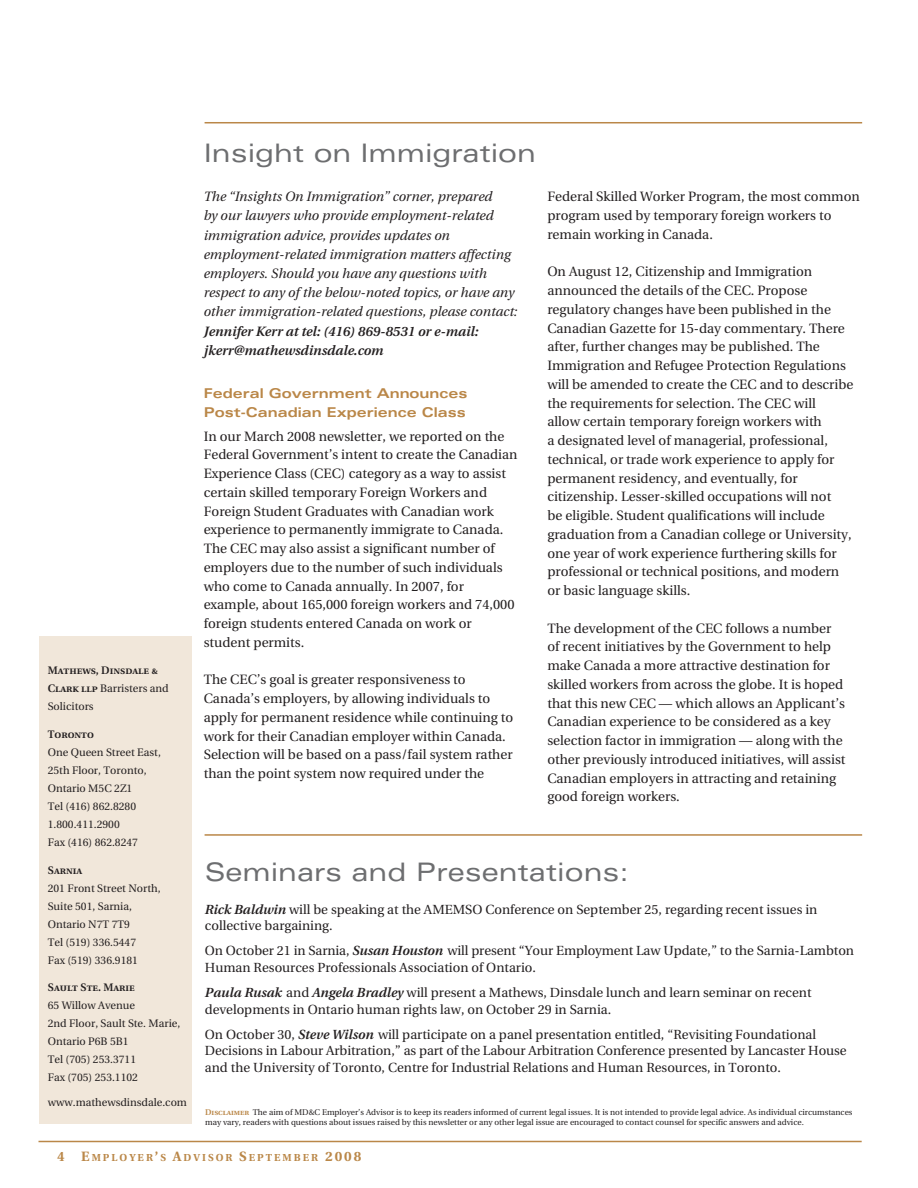
<style>
.page{position:relative;width:918px;height:1188px;background:#fff}
.page>*{position:absolute;margin:0;border:0;box-sizing:border-box;transform-origin:0 0}
.t1{font:expanded 25.5px "Univers";color:#6d6e70}
.t2{font:13.5px/18.8px "Utopia";color:#231f20}
.t3{font:italic 13.5px/19.2px "Utopia";color:#231f20}
.t4{font:italic 600 13.5px/19.2px "Utopia";color:#231f20}
.t5{font:700 expanded 13.5px/18.8px "Univers";color:#ba8748}
.t6{font:13.2px/16.5px "Utopia";color:#231f20}
.t7{font:10.8px/18px "Utopia";color:#231f20}
.t8{font:10.8px "Utopia Semibold SC";color:#231f20}
.t9{font:700 10.2px "Utopia";letter-spacing:.2em;color:#ba8748}
.t10{font:8.25px/9.9px "Utopia";color:#231f20}
.s1{font-family:"Utopia Semibold SC"}
.s2{font-weight:600;font-style:italic}
.s3{font-family:"Utopia Semibold SC";color:#ba8748}
.s4{font-size:13.5px}
</style>
<div class="page">
<hr style="left:205px;top:122px;width:657px;height:1px;background:#ba8748">
<hr style="left:39px;top:1141px;width:823px;height:1px;background:#ba8748">
<hr style="left:205px;top:834px;width:657px;height:2px;background:#ba8748">
<div style="left:39px;top:636px;width:153px;height:488px;background:#f1e7da"></div>
<p class="t8" style="left:48px;top:666px;width:112px">Mathews, Dinsdale &amp;</p>
<p class="t7" style="left:48px;top:680px;width:123px"><span class="s1">Clark llp</span> Barristers and<br>Solicitors</p>
<p class="t8" style="left:48px;top:730px;width:48px">Toronto</p>
<p class="t7" style="left:48px;top:744px;width:115px">One Queen Street East,<br>25th Floor, Toronto,<br>Ontario M5C 2Z1<br>Tel (416) 862.8280<br>1.800.411.2900<br>Fax (416) 862.8247</p>
<p class="t8" style="left:48px;top:866px;width:36px">Sarnia</p>
<p class="t7" style="left:48px;top:880px;width:114px">201 Front Street North,<br>Suite 501, Sarnia,<br>Ontario N7T 7T9<br>Tel (519) 336.5447<br>Fax (519) 336.9181</p>
<p class="t8" style="left:48px;top:983px;width:89px">Sault Ste. Marie</p>
<p class="t7" style="left:48px;top:998px;width:134px">65 Willow Avenue<br>2nd Floor, Sault Ste. Marie,<br>Ontario P6B 5B1<br>Tel (705) 253.3711<br>Fax (705) 253.1102</p>
<p class="t7" style="left:48px;top:1095px;width:141px">www.mathewsdinsdale.com</p>
<h1 class="t1" style="left:204px;top:143px;width:333px">Insight on Immigration</h1>
<p class="t3" style="left:204px;top:188px;width:315px">The “Insights On Immigration” corner, prepared<br>by our lawyers who provide employment-related immigration advice, provides updates on employment-related immigration matters affecting employers. Should you have any questions with respect to any of the below-noted topics, or have any other immigration-related questions, please contact:</p>
<p class="t4" style="left:204px;top:323px;width:276px">Jennifer Kerr at tel: (416) 869-8531 or e-mail: jkerr@mathewsdinsdale.com</p>
<p class="t5" style="left:204px;top:385px;width:265px">Federal Government Announces<br>Post-Canadian Experience Class</p>
<p class="t2" style="left:204px;top:428px;width:315px">In our March 2008 newsletter, we reported on the Federal Government’s intent to create the Canadian Experience Class (CEC) category as a way to assist certain skilled temporary Foreign Workers and Foreign Student Graduates with Canadian work experience to permanently immigrate to Canada.<br>The CEC may also assist a significant number of employers due to the number of such individuals who come to Canada annually. In 2007, for example, about 165,000 foreign workers and 74,000 foreign students entered Canada on work or student permits.</p>
<p class="t2" style="left:204px;top:672px;width:311px">The CEC’s goal is greater responsiveness to Canada’s employers, by allowing individuals to apply for permanent residence while continuing to work for their Canadian employer within Canada.<br>Selection will be based on a pass/fail system rather than the point system now required under the</p>
<p class="t2" style="left:547px;top:189px;width:314px">Federal Skilled Worker Program, the most common program used by temporary foreign workers to remain working in Canada.</p>
<p class="t2" style="left:547px;top:264px;width:308px">On August 12, Citizenship and Immigration announced the details of the CEC. Propose regulatory changes have been published in the Canadian Gazette for 15-day commentary. There after, further changes may be published. The Immigration and Refugee Protection Regulations will be amended to create the CEC and to describe the requirements for selection. The CEC will<br>allow certain temporary foreign workers with<br>a designated level of managerial, professional, technical, or trade work experience to apply for permanent residency, and eventually, for citizenship. Lesser-skilled occupations will not<br>be eligible. Student qualifications will include graduation from a Canadian college or University, one year of work experience furthering skills for professional or technical positions, and modern or basic language skills.</p>
<p class="t2" style="left:547px;top:620px;width:300px">The development of the CEC follows a number of recent initiatives by the Government to help make Canada a more attractive destination for skilled workers from across the globe. It is hoped that this new CEC — which allows an Applicant’s Canadian experience to be considered as a key selection factor in immigration — along with the other previously introduced initiatives, will assist Canadian employers in attracting and retaining good foreign workers.</p>
<h1 class="t1" style="left:205px;top:863px;width:426px">Seminars and Presentations:</h1>
<p class="t6" style="left:205px;top:902px;width:614px"><span class="s2">Rick Baldwin</span> will be speaking at the AMEMSO Conference on September 25, regarding recent issues in collective bargaining.</p>
<p class="t6" style="left:205px;top:944px;width:651px">On October 21 in Sarnia, <span class="s2">Susan Houston</span> will present “Your Employment Law Update,” to the Sarnia-Lambton<br>Human Resources Professionals Association of Ontario.</p>
<p class="t6" style="left:205px;top:986px;width:608px"><span class="s2">Paula Rusak</span> and <span class="s2">Angela Bradley</span> will present a Mathews, Dinsdale lunch and learn seminar on recent developments in Ontario human rights law, on October 29 in Sarnia.</p>
<p class="t6" style="left:205px;top:1027px;width:643px">On October 30, <span class="s2">Steve Wilson</span> will participate on a panel presentation entitled, “Revisiting Foundational<br>Decisions in Labour Arbitration,” as part of the Labour Arbitration Conference presented by Lancaster House and the University of Toronto, Centre for Industrial Relations and Human Resources, in Toronto.</p>
<p class="t10" style="left:205px;top:1108px;width:649px"><span class="s3">Disclaimer</span> The aim of MD&amp;C Employer’s Advisor is to keep its readers informed of current legal issues. It is not intended to provide legal advice. As individual circumstances may vary, readers with questions about issues raised by this newsletter or any other legal issue are encouraged to contact counsel for specific answers and advice.</p>
<p class="t9" style="left:57px;top:1153px;width:306px"><span class="s4">4 E</span>MPLOYER<span class="s4">’</span>S <span class="s4">A</span>DVISOR <span class="s4">S</span>EPTEMBER <span class="s4">2008</span></p>
</div>
